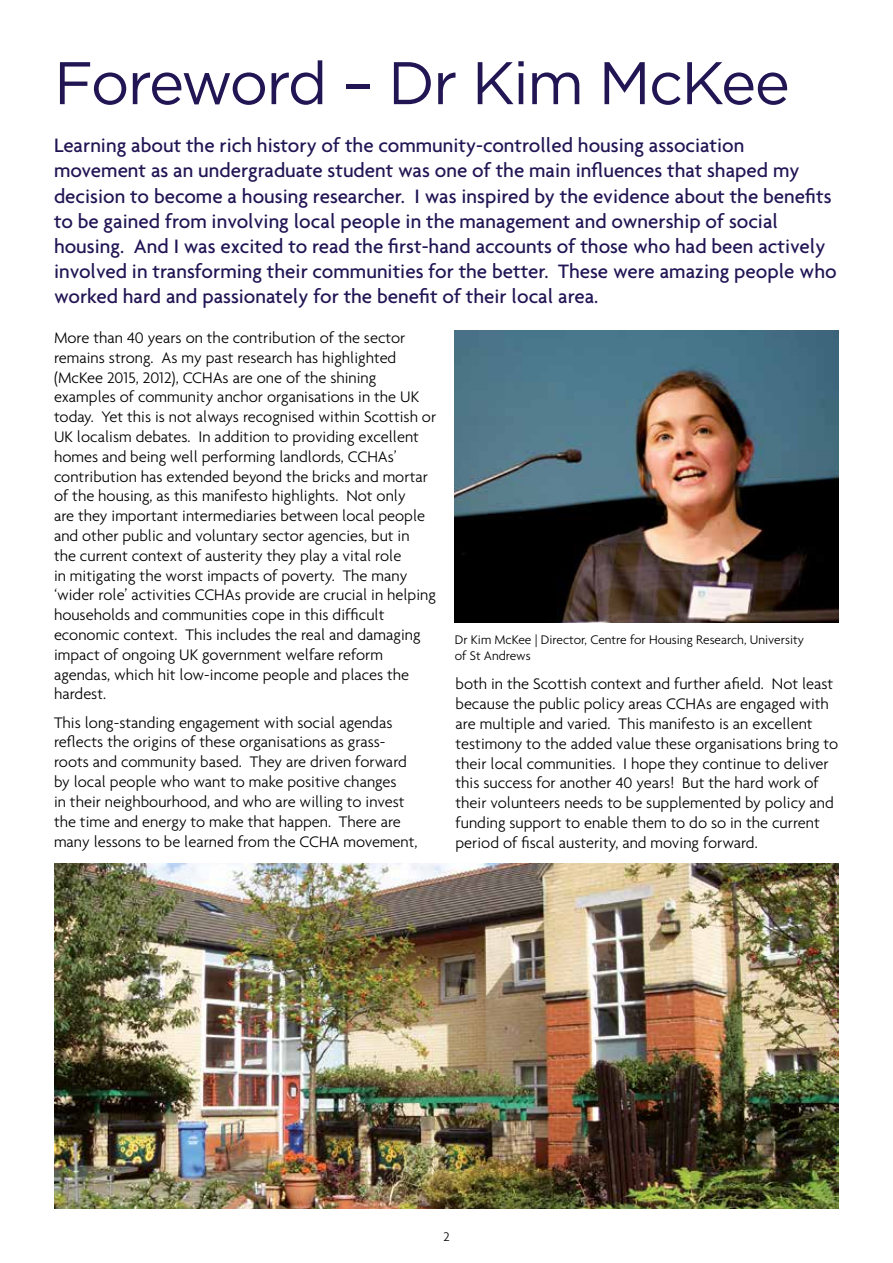
<style>
.page{position:relative;width:893px;height:1263px;background:#fff}
.page>*{position:absolute;margin:0;border:0;box-sizing:border-box;transform-origin:0 0}
.t1{font:60px "Gotham";letter-spacing:-.03em;color:#211554}
.t2{font:500 21px/25.2px "Agenda";color:#211554}
.t3{font:300 16.5px/19.8px "Agenda";color:#000}
.t4{font:300 13.5px/16.2px "Agenda";color:#000}
</style>
<div class="page">
<img style="left:455px;top:330px;width:384px;height:293px">
<img style="left:54px;top:863px;width:785px;height:346px">
<h1 class="t1" style="left:54px;top:50px;width:738px">Foreword – Dr Kim McKee</h1>
<p class="t2" style="left:54px;top:132px;width:784px">Learning about the rich history of the community-controlled housing association movement as an undergraduate student was one of the main influences that shaped my decision to become a housing researcher. I was inspired by the evidence about the benefits to be gained from involving local people in the management and ownership of social housing. And I was excited to read the first-hand accounts of those who had been actively involved in transforming their communities for the better. These were amazing people who worked hard and passionately for the benefit of their local area.</p>
<p class="t3" style="left:54px;top:327px;width:384px">More than 40 years on the contribution of the sector remains strong. As my past research has highlighted (McKee 2015, 2012), CCHAs are one of the shining examples of community anchor organisations in the UK today. Yet this is not always recognised within Scottish or UK localism debates. In addition to providing excellent homes and being well performing landlords, CCHAs’ contribution has extended beyond the bricks and mortar of the housing, as this manifesto highlights. Not only<br>are they important intermediaries between local people and other public and voluntary sector agencies, but in<br>the current context of austerity they play a vital role<br>in mitigating the worst impacts of poverty. The many ‘wider role’ activities CCHAs provide are crucial in helping households and communities cope in this difficult economic context. This includes the real and damaging impact of ongoing UK government welfare reform agendas, which hit low-income people and places the hardest.</p>
<p class="t3" style="left:54px;top:712px;width:365px">This long-standing engagement with social agendas reflects the origins of these organisations as grass&shy;roots and community based. They are driven forward by local people who want to make positive changes<br>in their neighbourhood, and who are willing to invest the time and energy to make that happen. There are many lessons to be learned from the CCHA movement,</p>
<p class="t4" style="left:455px;top:631px;width:351px">Dr Kim McKee | Director, Centre for Housing Research, University of St Andrews</p>
<p class="t3" style="left:456px;top:674px;width:384px">both in the Scottish context and further afield. Not least because the public policy areas CCHAs are engaged with are multiple and varied. This manifesto is an excellent testimony to the added value these organisations bring to their local communities. I hope they continue to deliver this success for another 40 years! But the hard work of their volunteers needs to be supplemented by policy and funding support to enable them to do so in the current period of fiscal austerity, and moving forward.</p>
<p class="t4" style="left:443px;top:1228px;width:8px">2</p>
</div>
